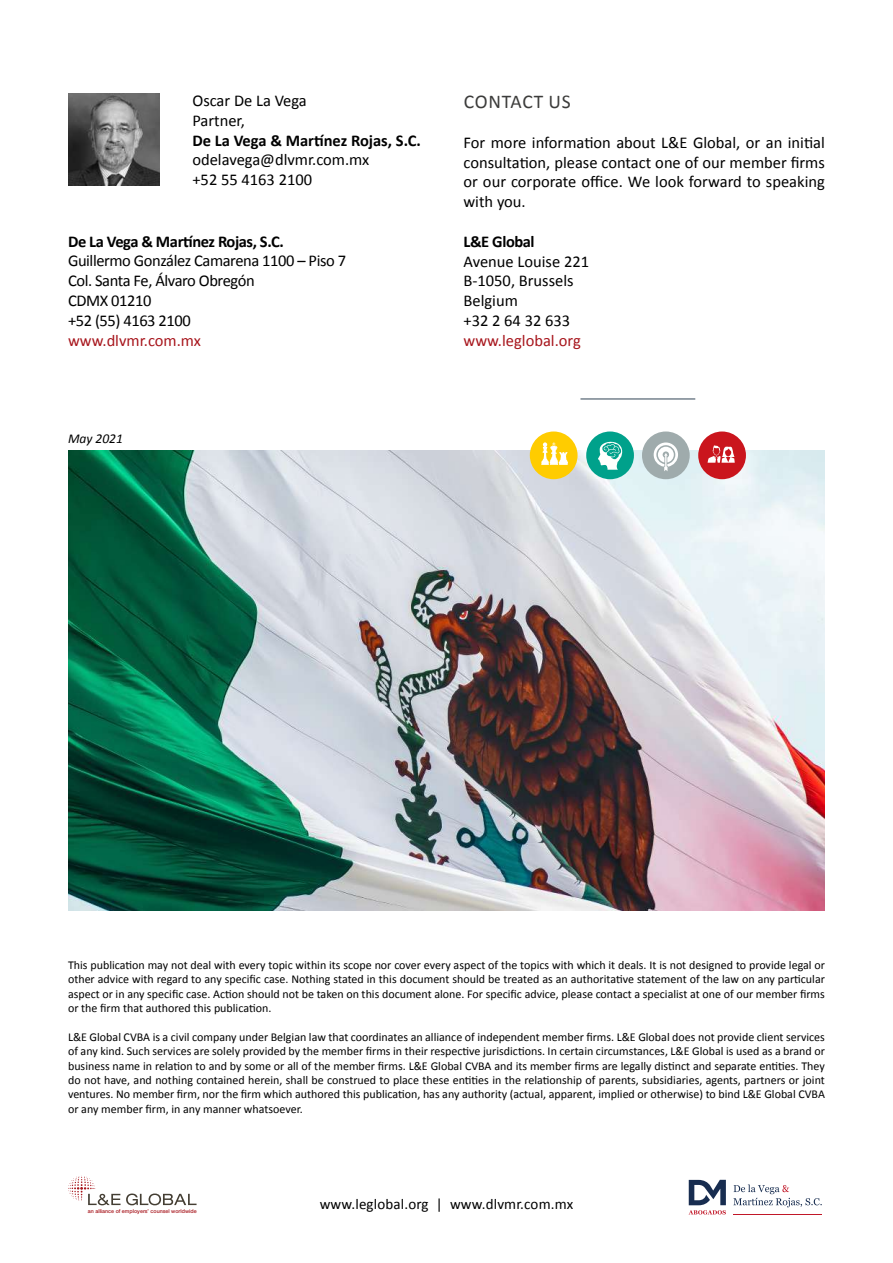
<style>
.page{position:relative;width:893px;height:1263px;background:#fff}
.page>*{position:absolute;margin:0;border:0;box-sizing:border-box;transform-origin:0 0}
.t1{font:19.5px "Calibri";letter-spacing:.04em;color:#3c3c3b}
.t2{font:16.5px/19.8px "Calibri";color:#000}
.t3{font:16.5px/19.8px "Calibri";letter-spacing:-.025em;color:#000}
.t4{font:700 16.5px "Calibri";letter-spacing:-.025em;color:#000}
.t5{font:16.5px "Calibri";color:#a7151c}
.t6{font:700 16.5px "Calibri";color:#000}
.t7{font:15px "Calibri";color:#000}
.t8{font:italic 13.5px "Calibri";color:#000}
.t9{font:12px/14.4px "Calibri";color:#000;text-align:justify}
.t10{font:500 5.25px "Helvetica Neue";color:#a7151c}
</style>
<div class="page">
<svg style="left:68px;top:1176px;width:129px;height:29px"></svg>
<svg style="left:733px;top:1184px;width:89px;height:23px"></svg>
<hr style="left:733px;top:1214px;width:89px;height:1px;background:#c11728">
<svg style="left:689px;top:1180px;width:37px;height:34px"></svg>
<img style="left:68px;top:451px;width:757px;height:459px">
<div style="left:530px;top:431px;width:48px;height:48px;background:#fc0;border-radius:50%"></div>
<svg style="left:541px;top:442px;width:27px;height:23px"></svg>
<div style="left:586px;top:431px;width:48px;height:48px;background:#00a18b;border-radius:50%"></div>
<svg style="left:598px;top:441px;width:25px;height:29px"></svg>
<div style="left:642px;top:431px;width:48px;height:48px;background:#9fabac;border-radius:50%"></div>
<svg style="left:654px;top:442px;width:24px;height:29px"></svg>
<div style="left:698px;top:431px;width:48px;height:48px;background:#ca151d;border-radius:50%"></div>
<svg style="left:708px;top:445px;width:27px;height:18px"></svg>
<hr style="left:580px;top:398px;width:115px;height:2px;background:#76828d">
<img style="left:68px;top:94px;width:92px;height:91px">
<h2 class="t2" style="left:192px;top:91px;width:116px">Oscar De La Vega<br>Partner,</h2>
<h2 class="t6" style="left:192px;top:130px;width:230px">De La Vega &amp; Martínez Rojas, S.C.</h2>
<h2 class="t2" style="left:192px;top:150px;width:179px">odelavega@dlvmr.com.mx +52 55 4163 2100</h2>
<h2 class="t4" style="left:68px;top:231px;width:217px">De La Vega &amp; Martínez Rojas, S.C.</h2>
<h2 class="t3" style="left:68px;top:251px;width:279px">Guillermo González Camarena 1100 – Piso 7<br>Col. Santa Fe, Álvaro Obregón<br>CDMX 01210<br>+52 (55) 4163 2100</h2>
<h2 class="t5" style="left:68px;top:330px;width:135px">www.dlvmr.com.mx</h2>
<p class="t8" style="left:68px;top:429px;width:56px">May 2021</p>
<h1 class="t1" style="left:464px;top:89px;width:108px">Contact U s</h1>
<h2 class="t2" style="left:463px;top:132px;width:363px;text-align:justify">For more information about L&amp;E Global, or an initial consultation, please contact one of our member firms or our corporate office. We look forward to speaking with you.</h2>
<h2 class="t4" style="left:463px;top:231px;width:73px">L&amp;E Global</h2>
<h2 class="t2" style="left:463px;top:251px;width:127px">Avenue Louise 221<br>B-1050, Brussels<br>Belgium<br>+32 2 64 32 633</h2>
<h2 class="t5" style="left:463px;top:330px;width:119px">www.leglobal.org</h2>
<p class="t9" style="left:68px;top:958px;width:758px">This publication may not deal with every topic within its scope nor cover every aspect of the topics with which it deals. It is not designed to provide legal or other advice with regard to any specific case. Nothing stated in this document should be treated as an authoritative statement of the law on any particular aspect or in any specific case. Action should not be taken on this document alone. For specific advice, please contact a specialist at one of our member firms or the firm that authored this publication.</p>
<p class="t9" style="left:68px;top:1030px;width:758px">L&amp;E Global CVBA is a civil company under Belgian law that coordinates an alliance of independent member firms. L&amp;E Global does not provide client services of any kind. Such services are solely provided by the member firms in their respective jurisdictions. In certain circumstances, L&amp;E Global is used as a brand or business name in relation to and by some or all of the member firms. L&amp;E Global CVBA and its member firms are legally distinct and separate entities. They do not have, and nothing contained herein, shall be construed to place these entities in the relationship of parents, subsidiaries, agents, partners or joint ventures. No member firm, nor the firm which authored this publication, has any authority (actual, apparent, implied or otherwise) to bind L&amp;E Global CVBA or any member firm, in any manner whatsoever.</p>
<p class="t10" style="left:88px;top:1207px;width:110px">an alliance of employers’ counsel worldwide</p>
<p class="t7" style="left:320px;top:1195px;width:255px">www.leglobal.org | www.dlvmr.com.mx</p>
</div>
